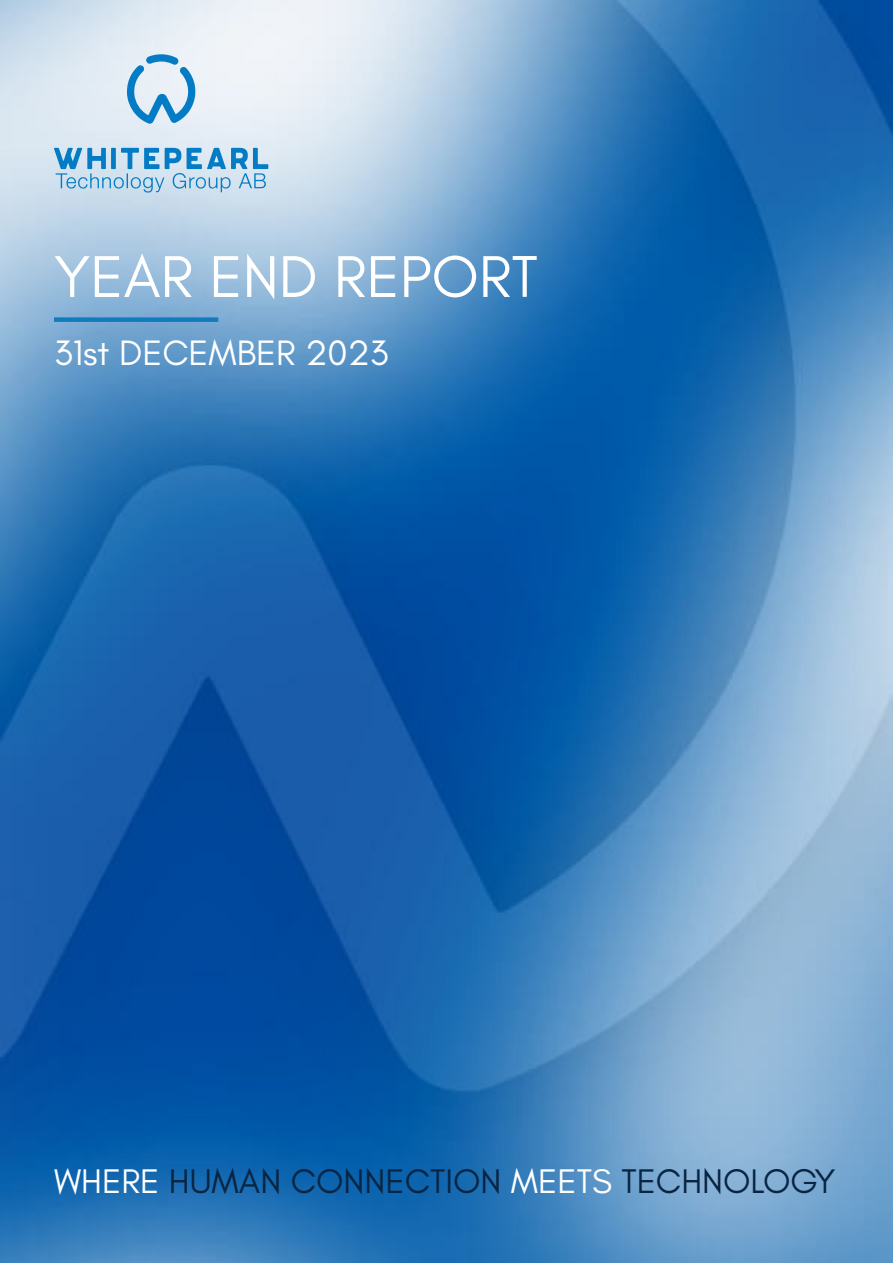
<style>
.page{position:relative;width:893px;height:1263px;background:#fff}
.page>*{position:absolute;margin:0;border:0;box-sizing:border-box;transform-origin:0 0}
.t1{font:60px "Glacial Indifference";color:#fff}
.t2{font:36px "Glacial Indifference";color:#fff}
.t3{font:34.8px "Glacial Indifference";color:#082543}
.s1{color:#fff}
</style>
<div class="page">
<img style="left:0;top:0;width:892px;height:1263px">
<svg style="left:54px;top:148px;width:214px;height:45px;background:#98c5e3"></svg>
<svg style="left:127px;top:54px;width:68px;height:70px;background:#a1cbe6"></svg>
<div style="left:54px;top:317px;width:164px;height:5px;background:#127bbe"></div>
<p class="t1" style="left:54px;top:243px;width:485px">YEAR END REPORT</p>
<p class="t2" style="left:54px;top:333px;width:336px">31st DECEMBER 2023</p>
<p class="t3" style="left:54px;top:1161px;width:783px"><span class="s1">WHERE</span> HUMAN CONNECTION <span class="s1">MEETS</span> TECHNOLOGY</p>
</div>
